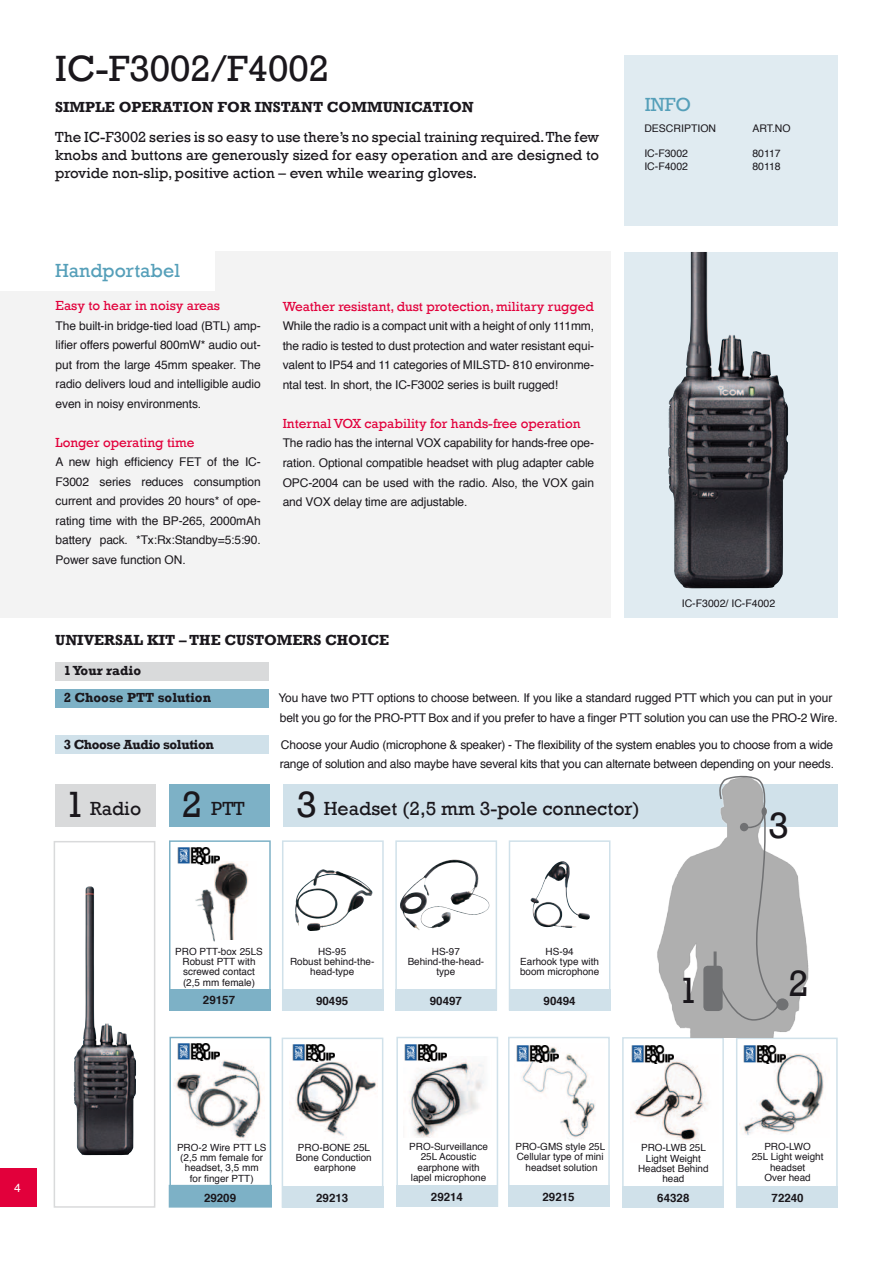
<style>
.page{position:relative;width:893px;height:1263px;background:#fff}
.page>*{position:absolute;margin:0;border:0;box-sizing:border-box;transform-origin:0 0}
.t1{font:37.5px "Rockwell";color:#1a171c}
.t2{font:19.5px "Rockwell";color:#1a171c}
.t3{font:19.5px "Rockwell";color:#559fb9}
.t4{font:15px/18px "Rockwell";color:#1a171c;text-align:justify}
.t5{font:700 15px "Rockwell";color:#1a171c}
.t6{font:13.5px "Rockwell";color:#e2003b}
.t7{font:700 13.5px/27px "Rockwell";color:#1a171c}
.t8{font:700 13.5px "Rockwell";letter-spacing:-.03em;color:#1a171c}
.t9{font:12px/19.5px "Helvetica";letter-spacing:-.01em;color:#1a171c;text-align:justify}
.t10{font:12px "Helvetica";color:#fff}
.t11{font:700 11.55px "Helvetica";color:#1a171c}
.t12{font:10.5px "Helvetica";color:#1a171c}
.t13{font:9.9px/10.2px "Helvetica";color:#1a171c;text-align:center}
.s1{font-size:37.5px}
</style>
<div class="page">
<div style="left:169px;top:840px;width:102px;height:170px;border:2px solid #7db1c6"></div>
<div style="left:169px;top:1185px;width:103px;height:22px;background:#7db1c6"></div>
<div style="left:169px;top:1037px;width:102px;height:170px;border:2px solid #7db1c6"></div>
<div style="left:282px;top:840px;width:102px;height:170px;border:2px solid #d0e1ea"></div>
<div style="left:395px;top:840px;width:102px;height:170px;border:2px solid #d0e1ea"></div>
<div style="left:509px;top:840px;width:101px;height:170px;border:2px solid #d0e1ea"></div>
<div style="left:622px;top:1037px;width:102px;height:170px;border:2px solid #d0e1ea"></div>
<div style="left:169px;top:989px;width:102px;height:21px;background:#7db1c6"></div>
<div style="left:282px;top:989px;width:102px;height:21px;background:#d0e1ea"></div>
<div style="left:395px;top:989px;width:102px;height:21px;background:#d0e1ea"></div>
<div style="left:509px;top:989px;width:101px;height:21px;background:#d0e1ea"></div>
<div style="left:622px;top:1186px;width:102px;height:21px;background:#d0e1ea"></div>
<div style="left:736px;top:1037px;width:102px;height:171px;border:2px solid #d0e1ea"></div>
<div style="left:736px;top:1186px;width:102px;height:22px;background:#d0e1ea"></div>
<div style="left:54px;top:841px;width:101px;height:367px;border:2px solid #d9dadb"></div>
<div style="left:624px;top:55px;width:214px;height:170px;background:#e0ebf1"></div>
<div style="left:0;top:251px;width:610px;height:367px;background:#f3f3f3"></div>
<img style="left:215px;top:862px;width:34px;height:78px">
<svg style="left:213px;top:882px;width:12px;height:60px"></svg>
<img style="left:195px;top:885px;width:29px;height:56px">
<img style="left:634px;top:1055px;width:74px;height:87px">
<div style="left:624px;top:252px;width:214px;height:366px;background:#e0ebf1"></div>
<div style="left:0;top:1168px;width:36px;height:39px;background:#e2003b"></div>
<div style="left:55px;top:784px;width:100px;height:43px;background:#d9dadb"></div>
<div style="left:169px;top:784px;width:100px;height:43px;background:#7db1c6"></div>
<div style="left:283px;top:784px;width:555px;height:43px;background:#d0e1ea"></div>
<div style="left:0;top:244px;width:214px;height:46px;background:#fff"></div>
<img style="left:400px;top:861px;width:89px;height:69px">
<img style="left:295px;top:870px;width:78px;height:61px">
<img style="left:530px;top:861px;width:60px;height:67px">
<div style="left:282px;top:1037px;width:101px;height:171px;border:2px solid #d0e1ea"></div>
<div style="left:282px;top:1186px;width:101px;height:22px;background:#d0e1ea"></div>
<div style="left:396px;top:1037px;width:102px;height:170px;border:2px solid #d0e1ea"></div>
<div style="left:396px;top:1185px;width:102px;height:22px;background:#d0e1ea"></div>
<div style="left:508px;top:1037px;width:102px;height:170px;border:2px solid #d0e1ea"></div>
<div style="left:508px;top:1185px;width:102px;height:22px;background:#d0e1ea"></div>
<img style="left:640px;top:846px;width:190px;height:192px">
<div style="left:55px;top:662px;width:214px;height:18px;background:#d9dadb"></div>
<div style="left:55px;top:690px;width:214px;height:18px;background:#7db1c6"></div>
<div style="left:55px;top:736px;width:214px;height:18px;background:#d0e1ea"></div>
<div style="left:703px;top:966px;width:20px;height:45px;background:#707173;border-radius:4px"></div>
<hr style="left:714px;top:951px;width:3px;height:18px;background:#707173">
<div style="left:776px;top:998px;width:12px;height:12px;background:#707173;border-radius:50%"></div>
<svg style="left:718px;top:775px;width:64px;height:246px;background:#b2b3b4"></svg>
<div style="left:761px;top:807px;width:6px;height:9px;background:#707173;border-radius:50%"></div>
<img style="left:668px;top:252px;width:120px;height:337px">
<img style="left:74px;top:886px;width:62px;height:269px">
<img style="left:177px;top:847px;width:42px;height:18px">
<img style="left:296px;top:1053px;width:81px;height:83px">
<img style="left:175px;top:1049px;width:89px;height:89px">
<img style="left:409px;top:1057px;width:75px;height:80px">
<img style="left:743px;top:1054px;width:81px;height:81px">
<img style="left:178px;top:1043px;width:42px;height:17px">
<img style="left:292px;top:1044px;width:42px;height:17px">
<img style="left:404px;top:1044px;width:42px;height:17px">
<img style="left:631px;top:1046px;width:42px;height:17px">
<img style="left:743px;top:1046px;width:42px;height:17px">
<img style="left:516px;top:1045px;width:79px;height:94px">
<img style="left:517px;top:1045px;width:42px;height:17px">
<h1 class="t1" style="left:55px;top:47px;width:275px">IC-F3002/F4002</h1>
<p class="t5" style="left:55px;top:97px;width:420px">SIMPLE OPERATION FOR INSTANT COMMUNICATION</p>
<p class="t4" style="left:55px;top:129px;width:545px">The IC-F3002 series is so easy to use there’s no special training required. The few knobs and buttons are generously sized for easy operation and are designed to provide non-slip, positive action – even while wearing gloves.</p>
<h2 class="t3" style="left:55px;top:260px;width:127px">Handportabel</h2>
<p class="t6" style="left:56px;top:298px;width:166px">Easy to hear in noisy areas</p>
<p class="t9" style="left:56px;top:316px;width:207px">The built-in bridge-tied load (BTL) amp&shy;lifier offers powerful 800mW* audio out&shy;put from the large 45mm speaker. The radio delivers loud and intelligible audio even in noisy environments.</p>
<p class="t6" style="left:56px;top:434px;width:140px">Longer operating time</p>
<p class="t9" style="left:56px;top:453px;width:207px">A new high efficiency FET of the IC-F3002 series reduces consumption current and provides 20 hours* of ope&shy;rating time with the BP-265, 2000mAh battery pack. *Tx:Rx:Standby=5:5:90.<br>Power save function ON.</p>
<p class="t6" style="left:283px;top:299px;width:313px">Weather resistant, dust protection, military rugged</p>
<p class="t9" style="left:283px;top:317px;width:313px">While the radio is a compact unit with a height of only 111mm, the radio is tested to dust protection and water resistant equi&shy;valent to IP54 and 11 categories of MILSTD- 810 environme&shy;ntal test. In short, the IC-F3002 series is built rugged!</p>
<p class="t6" style="left:283px;top:416px;width:299px">Internal VOX capability for hands-free operation</p>
<p class="t9" style="left:283px;top:434px;width:313px">The radio has the internal VOX capability for hands-free ope&shy;ration. Optional compatible headset with plug adapter cable OPC-2004 can be used with the radio. Also, the VOX gain and VOX delay time are adjustable.</p>
<p class="t5" style="left:55px;top:631px;width:335px">UNIVERSAL KIT – THE CUSTOMERS CHOICE</p>
<h2 class="t3" style="left:645px;top:93px;width:48px">INFO</h2>
<p class="t12" style="left:644px;top:120px;width:73px">DESCRIPTION</p>
<p class="t12" style="left:752px;top:120px;width:40px">ART.NO</p>
<p class="t12" style="left:644px;top:145px;width:45px">IC-F3002</p>
<p class="t12" style="left:752px;top:145px;width:30px">80117</p>
<p class="t12" style="left:644px;top:158px;width:45px">IC-F4002</p>
<p class="t12" style="left:752px;top:158px;width:30px">80118</p>
<p class="t12" style="left:682px;top:596px;width:95px">IC-F3002/ IC-F4002</p>
<p class="t7" style="left:64px;top:657px;width:149px">1 Your radio<br>2 Choose PTT solution</p>
<p class="t9" style="left:278px;top:689px;width:561px">You have two PTT options to choose between. If you like a standard rugged PTT which you can put in your belt you go for the PRO-PTT Box and if you prefer to have a finger PTT solution you can use the PRO-2 Wire.</p>
<p class="t8" style="left:64px;top:736px;width:151px">3 Choose Audio solution</p>
<p class="t9" style="left:280px;top:735px;width:556px">Choose your Audio (microphone &amp; speaker) - The flexibility of the system enables you to choose from a wide range of solution and also maybe have several kits that you can alternate between depending on your needs.</p>
<h2 class="t2" style="left:65px;top:797px;width:181px"><span class="s1">1</span> Radio <span class="s1">2</span> PTT</h2>
<h2 class="t2" style="left:297px;top:797px;width:345px"><span class="s1">3</span> Headset (2,5 mm 3-pole connector)</h2>
<p class="t13" style="left:175px;top:946px;width:89px">PRO PTT-box 25LS<br>Robust PTT with screwed contact (2,5 mm female)</p>
<p class="t11" style="left:203px;top:991px;width:34px">29157</p>
<p class="t13" style="left:290px;top:946px;width:86px">HS-95<br>Robust behind-the&shy;head-type</p>
<p class="t13" style="left:408px;top:946px;width:78px">HS-97<br>Behind-the-head&shy;type</p>
<p class="t13" style="left:520px;top:946px;width:81px">HS-94<br>Earhook type with boom microphone</p>
<p class="t11" style="left:316px;top:991px;width:34px">90495</p>
<p class="t11" style="left:430px;top:991px;width:34px">90497</p>
<p class="t11" style="left:544px;top:991px;width:34px">90494</p>
<h1 class="t1" style="left:769px;top:804px;width:22px">3</h1>
<h1 class="t1" style="left:678px;top:969px;width:22px">1</h1>
<h1 class="t1" style="left:788px;top:962px;width:22px">2</h1>
<p class="t10" style="left:14px;top:1178px;width:8px">4</p>
<p class="t13" style="left:409px;top:1142px;width:80px">PRO-Surveillance<br>25L Acoustic earphone with lapel microphone</p>
<p class="t11" style="left:431px;top:1187px;width:34px">29214</p>
<p class="t13" style="left:516px;top:1142px;width:91px">PRO-GMS style 25L<br>Cellular type of mini headset solution</p>
<p class="t11" style="left:542px;top:1187px;width:34px">29215</p>
<p class="t13" style="left:296px;top:1143px;width:77px">PRO-BONE 25L<br>Bone Conduction earphone</p>
<p class="t11" style="left:316px;top:1188px;width:34px">29213</p>
<p class="t13" style="left:177px;top:1143px;width:91px">PRO-2 Wire PTT LS (2,5 mm female for headset, 3,5 mm<br>for finger PTT)</p>
<p class="t13" style="left:638px;top:1143px;width:72px">PRO-LWB 25L<br>Light Weight<br>Headset Behind head</p>
<p class="t11" style="left:204px;top:1188px;width:34px">29209</p>
<p class="t11" style="left:657px;top:1188px;width:34px">64328</p>
<p class="t13" style="left:752px;top:1142px;width:73px">PRO-LWO<br>25L Light weight headset<br>Over head</p>
<p class="t11" style="left:772px;top:1188px;width:34px">72240</p>
</div>
